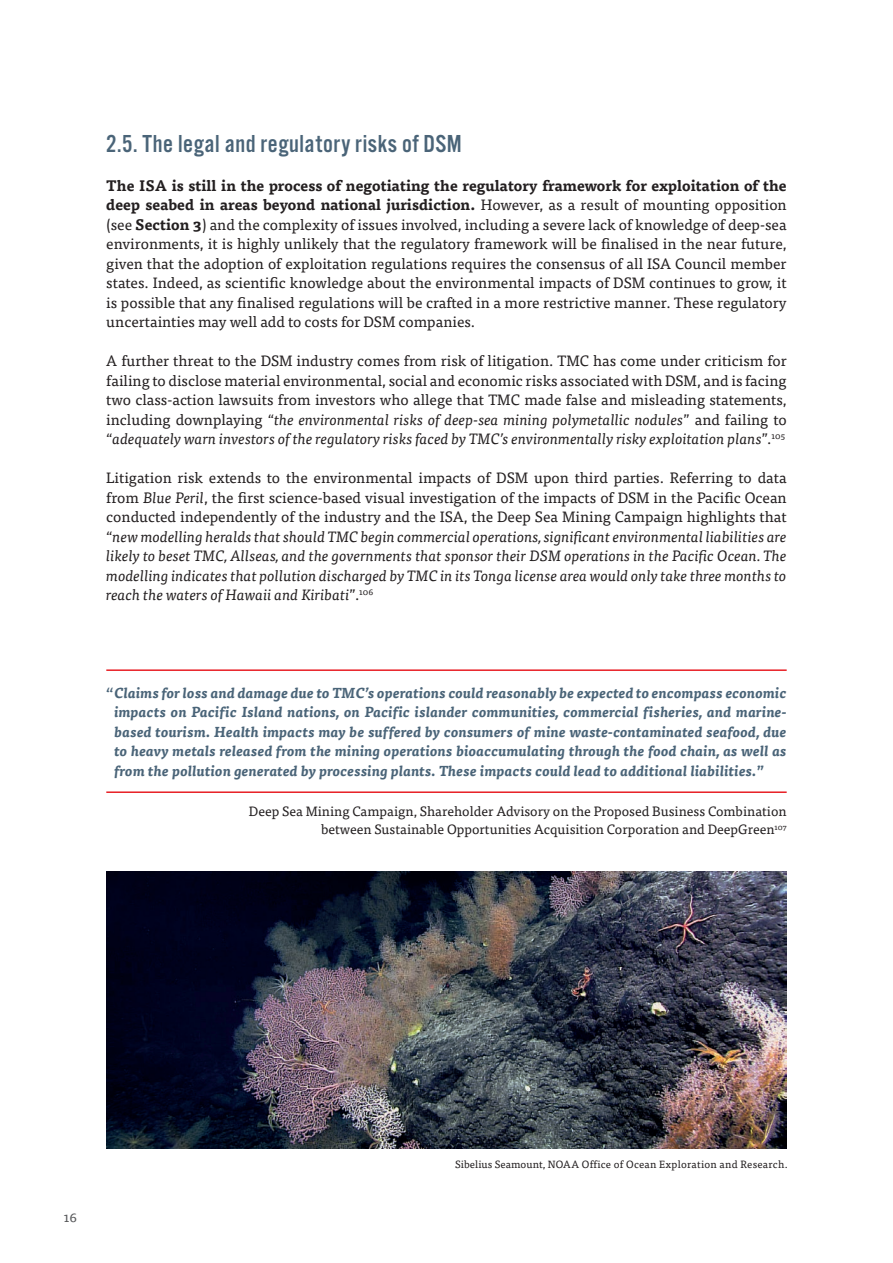
<style>
.page{position:relative;width:893px;height:1263px;background:#fff}
.page>*{position:absolute;margin:0;border:0;box-sizing:border-box;transform-origin:0 0}
.t1{font:25.5px "Alternate Got No 3 D";letter-spacing:.02em;color:#4a6478}
.t2{font:15px/19.5px "Tisa Pro";color:#231f20;text-align:justify}
.t3{font:italic 15px/19.5px "Tisa Pro";color:#231f20;text-align:justify}
.QUOTE{font:italic 700 14.25px/19.5px "Tisa Pro";letter-spacing:.02em;color:#4a6478;text-align:justify}
.t4{font:13.5px/18px "Tisa Pro";color:#231f20;text-align:right}
.t5{font:13.5px "Tisa Pro";color:#57585a}
.title_small_red{font:10.5px "Tisa Pro";letter-spacing:.025em;color:#231f20}
.s1{font-weight:700}
.s2{font-style:italic}
.s3{font-style:normal}
</style>
<div class="page">
<hr style="left:892px;top:0;width:1px;height:386px;background:#00aeef">
<hr style="left:106px;top:791px;width:681px;height:2px;background:#e81e24">
<hr style="left:106px;top:669px;width:681px;height:2px;background:#e81e24">
<img style="left:106px;top:872px;width:681px;height:276px">
<p class="t1" style="left:106px;top:130px;width:357px">2.5. The legal and regulatory risks of DSM</p>
<p class="t2" style="left:106px;top:175px;width:682px"><span class="s1">The ISA is still in the process of negotiating the regulatory framework for exploitation of the deep seabed in areas beyond national jurisdiction.</span> However, as a result of mounting opposition (see <span class="s1">Section 3</span>) and the complexity of issues involved, including a severe lack of knowledge of deep-sea environments, it is highly unlikely that the regulatory framework will be finalised in the near future, given that the adoption of exploitation regulations requires the consensus of all ISA Council member states. Indeed, as scientific knowledge about the environmental impacts of DSM continues to grow, it is possible that any finalised regulations will be crafted in a more restrictive manner. These regulatory uncertainties may well add to costs for DSM companies.</p>
<p class="t2" style="left:106px;top:350px;width:682px">A further threat to the DSM industry comes from risk of litigation. TMC has come under criticism for failing to disclose material environmental, social and economic risks associated with DSM, and is facing two class-action lawsuits from investors who allege that TMC made false and misleading statements, including downplaying “<span class="s2">the environmental risks of deep-sea mining polymetallic nodules</span>” and failing to “<span class="s2">adequately warn investors of the regulatory risks faced by TMC’s environmentally risky exploitation plans</span>”.<sup>105</sup></p>
<p class="t3" style="left:106px;top:467px;width:682px"><span class="s3">Litigation risk extends to the environmental impacts of DSM upon third parties. Referring to data from</span> Blue Peril<span class="s3">, the first science-based visual investigation of the impacts of DSM in the Pacific Ocean conducted independently of the industry and the ISA, the Deep Sea Mining Campaign highlights that “</span>new modelling heralds that should TMC begin commercial operations, significant environmental liabilities are likely to beset TMC, Allseas, and the governments that sponsor their DSM operations in the Pacific Ocean. The modelling indicates that pollution discharged by TMC in its Tonga license area would only take three months to reach the waters of Hawaii and Kiribati<span class="s3">”.</span><sup>106</sup></p>
<p class="QUOTE" style="left:114px;top:682px;width:674px;text-indent:-8px"><span class="s3">“</span>Claims for loss and damage due to TMC’s operations could reasonably be expected to encompass economic impacts on Pacific Island nations, on Pacific islander communities, commercial fisheries, and marine&shy;based tourism. Health impacts may be suffered by consumers of mine waste-contaminated seafood, due to heavy metals released from the mining operations bioaccumulating through the food chain, as well as from the pollution generated by processing plants. These impacts could lead to additional liabilities.<span class="s3">”</span></p>
<p class="t4" style="left:249px;top:801px;width:539px">Deep Sea Mining Campaign, Shareholder Advisory on the Proposed Business Combination between Sustainable Opportunities Acquisition Corporation and DeepGreen<sup>107</sup></p>
<p class="t5" style="left:64px;top:1207px;width:15px">16</p>
<p class="title_small_red" style="left:455px;top:1157px;width:334px">Sibelius Seamount, NOAA Office of Ocean Exploration and Research.</p>
</div>
